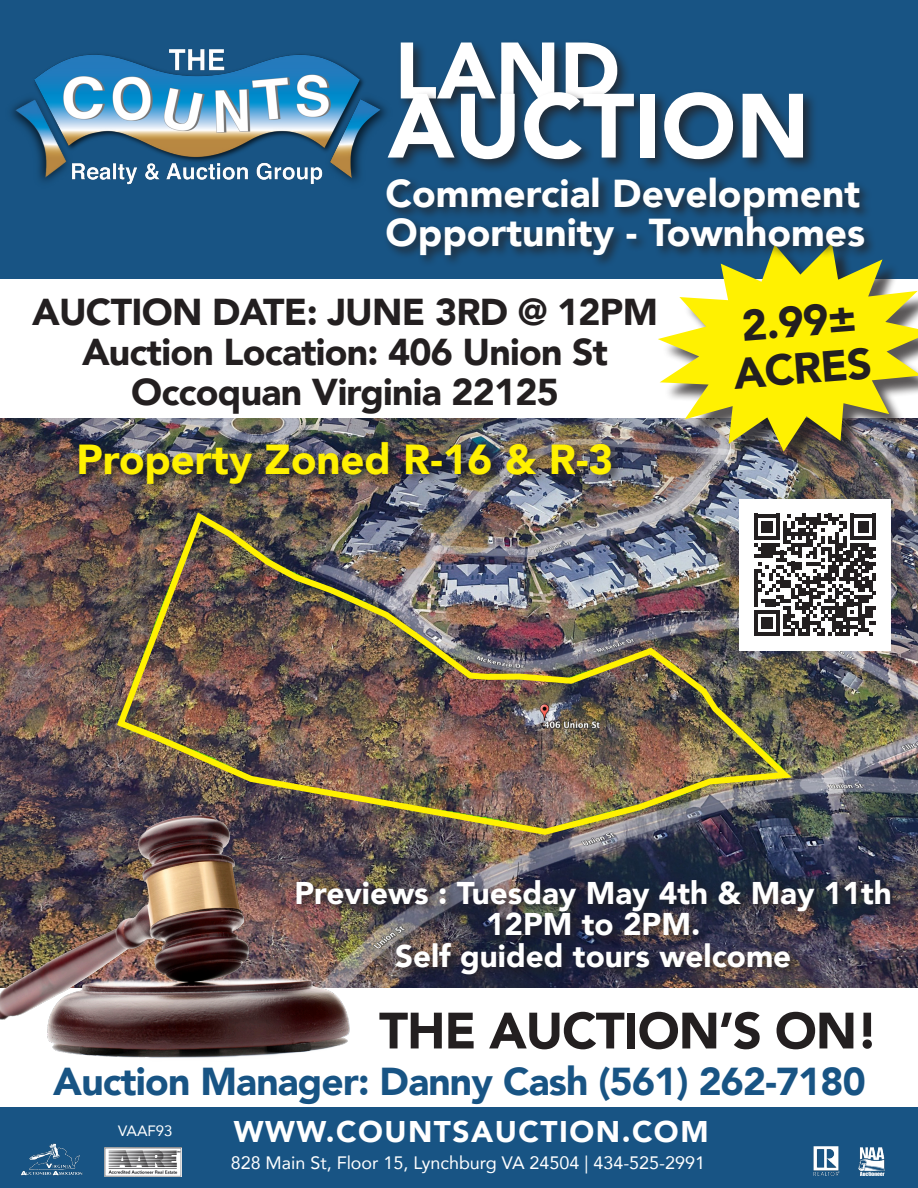
<style>
.page{position:relative;width:918px;height:1188px;background:#fff}
.page>*{position:absolute;margin:0;border:0;box-sizing:border-box;transform-origin:0 0}
.t1{font:900 90px "Avenir";color:#fff}
.t2{font:900 79.05px "Avenir";color:#fff}
.t3{font:900 50.55px "Avenir";letter-spacing:-.02em;color:#231f20}
.t4{font:900 43.35px "Avenir";color:#231f20}
.t5{font:900 41.85px "Avenir";color:#fff101}
.t6{font:900 38.85px "Avenir";color:#fff}
.t7{font:900 38.85px "Avenir";letter-spacing:-.02em;color:#185484}
.t8{font:900 37.35px/40.3px "Avenir";letter-spacing:-.02em;color:#231f20;text-align:center}
.t9{font:900 31.35px/31.3px "Avenir";color:#fff;text-align:center}
.t10{font:900 29.85px "Avenir";letter-spacing:.05em;color:#fff}
.t11{font:18px "Avenir";color:#fff}
.t12{font:15px "Avenir";color:#fff}
</style>
<div class="page">
<img style="left:0;top:418px;width:918px;height:569px">
<img style="left:113px;top:509px;width:686px;height:329px">
<div style="left:0;top:1107px;width:918px;height:81px;background:#185484"></div>
<div style="left:0;top:0;width:917px;height:279px;background:#185484"></div>
<img style="left:11px;top:49px;width:374px;height:136px">
<div style="left:397px;top:39px;width:234px;height:74px;background:#231f20;opacity:.75"></div>
<div style="left:385px;top:88px;width:433px;height:85px;background:#231f20;opacity:.75"></div>
<img style="left:21px;top:1143px;width:62px;height:33px">
<img style="left:858px;top:1147px;width:27px;height:28px">
<img style="left:813px;top:1146px;width:27px;height:30px">
<img style="left:0;top:750px;width:422px;height:308px">
<img style="left:105px;top:1148px;width:76px;height:29px">
<div style="left:739px;top:499px;width:152px;height:152px;background:#fff"></div>
<svg style="left:754px;top:514px;width:122px;height:122px"></svg>
<div style="left:76px;top:439px;width:547px;height:56px;background:#231f20;opacity:.75"></div>
<div style="left:662px;top:246px;width:256px;height:223px;background:#231f20;opacity:.75"></div>
<svg style="left:658px;top:243px;width:260px;height:209px;background:#d1cb3c"></svg>
<div style="left:384px;top:175px;width:493px;height:93px;background:#231f20;opacity:.75"></div>
<div style="left:293px;top:877px;width:609px;height:109px;background:#231f20;opacity:.75"></div>
<p class="t2" style="left:395px;top:3px;width:227px">LAND</p>
<p class="t1" style="left:388px;top:49px;width:423px">AUCTION</p>
<p class="t6" style="left:386px;top:160px;width:476px">Commercial Development</p>
<p class="t6" style="left:386px;top:199px;width:481px">Opportunity - Townhomes</p>
<p class="t8" style="left:32px;top:290px;width:627px">AUCTION DATE: JUNE 3RD @ 12PM</p>
<p class="t8" style="left:82px;top:331px;width:528px">Auction Location: 406 Union St<br>Occoquan Virginia 22125</p>
<p class="t5" style="left:76px;top:423px;width:538px">Property Zoned R-16 &amp; R-3</p>
<p class="t4" style="left:739px;top:289px;width:117px;rotate:-4deg">2.99±</p>
<p class="t4" style="left:731px;top:336px;width:140px;rotate:-4deg">ACRES</p>
<p class="t9" style="left:295px;top:877px;width:599px">Previews : Tuesday May 4th &amp; May 11th<br>12PM to 2PM.<br>Self guided tours welcome</p>
<p class="t3" style="left:379px;top:988px;width:501px">THE AUCTION’S ON!</p>
<p class="t7" style="left:53px;top:1048px;width:814px">Auction Manager: Danny Cash (561) 262-7180</p>
<p class="t12" style="left:118px;top:1119px;width:56px">VAAF93</p>
<p class="t10" style="left:234px;top:1106px;width:476px">WWW.COUNTSAUCTION.COM</p>
<p class="t11" style="left:231px;top:1148px;width:476px">828 Main St, Floor 15, Lynchburg VA 24504 | 434-525-2991</p>
</div>
